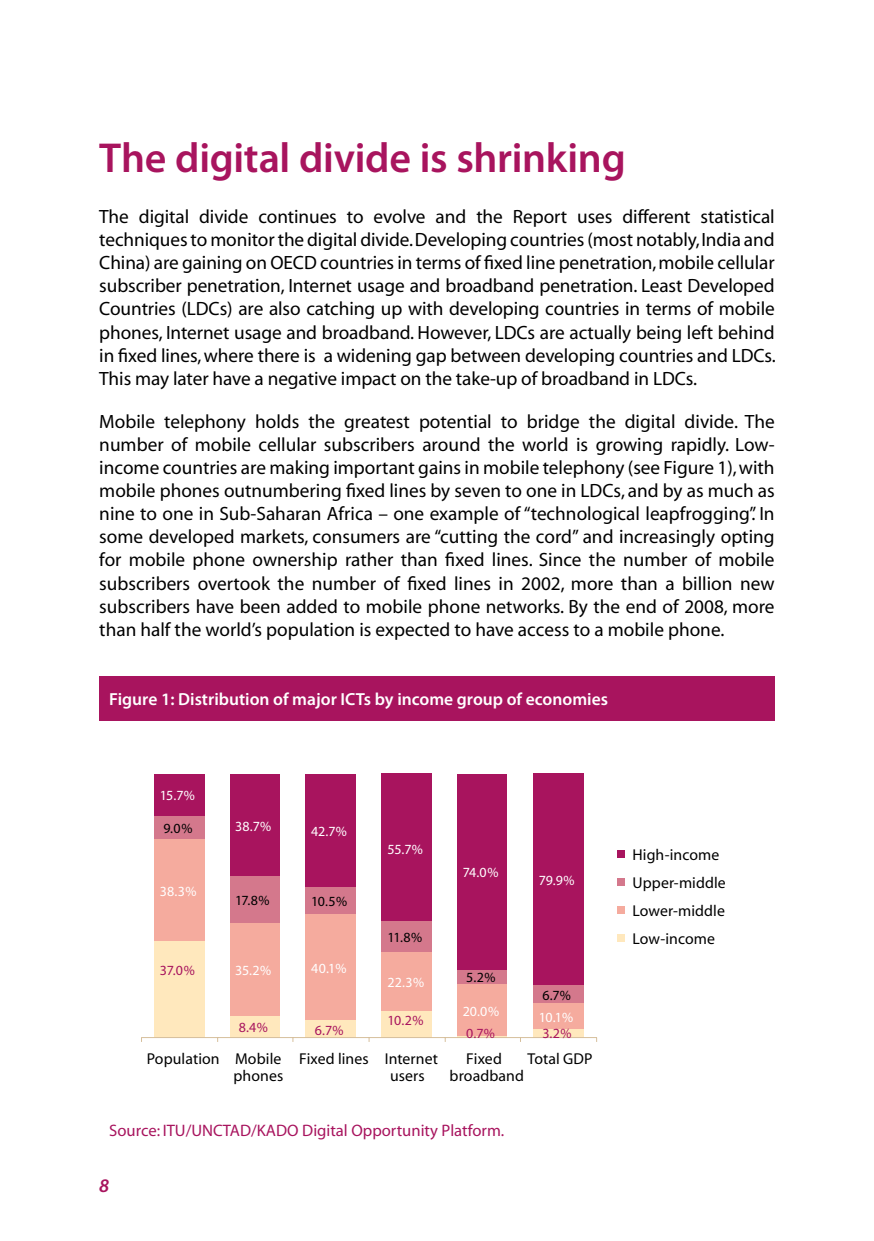
<style>
.page{position:relative;width:874px;height:1241px;background:#fff}
.page>*{position:absolute;margin:0;border:0;box-sizing:border-box;transform-origin:0 0}
.t1{font:600 42px "Myriad Pro";letter-spacing:-.01em;color:#a8145e}
.t2{font:19.25px/23.1px "Myriad";letter-spacing:-.005em;color:#000;text-align:justify}
.t3{font:600 17.5px "Myriad Pro";color:#fff}
.t4{font:16.62px "Myriad";color:#a8145e}
.t5{font:15.75px/17.5px "Myriad";letter-spacing:.005em;color:#000}
.t6{font:14px "Myriad";letter-spacing:-.01em;color:#fff}
.t7{font:14px "Myriad";color:#000}
.t8{font:14px "Myriad";color:#a8145e}
</style>
<div class="page">
<div style="left:154px;top:940px;width:50px;height:97px;background:#ffe8bd"></div>
<div style="left:230px;top:1015px;width:50px;height:22px;background:#ffe8bd"></div>
<div style="left:305px;top:1019px;width:51px;height:18px;background:#ffe8bd"></div>
<div style="left:381px;top:1010px;width:51px;height:27px;background:#ffe8bd"></div>
<hr style="left:457px;top:1035px;width:50px;height:2px;background:#ffe8bd">
<div style="left:532px;top:1028px;width:51px;height:9px;background:#ffe8bd"></div>
<div style="left:154px;top:838px;width:50px;height:102px;background:#f5ab9e"></div>
<div style="left:230px;top:922px;width:50px;height:93px;background:#f5ab9e"></div>
<div style="left:305px;top:913px;width:51px;height:106px;background:#f5ab9e"></div>
<div style="left:381px;top:951px;width:51px;height:59px;background:#f5ab9e"></div>
<div style="left:457px;top:983px;width:50px;height:52px;background:#f5ab9e"></div>
<div style="left:532px;top:1002px;width:51px;height:26px;background:#f5ab9e"></div>
<div style="left:154px;top:815px;width:50px;height:23px;background:#d4788c"></div>
<div style="left:230px;top:875px;width:50px;height:47px;background:#d4788c"></div>
<div style="left:305px;top:886px;width:51px;height:27px;background:#d4788c"></div>
<div style="left:381px;top:920px;width:51px;height:31px;background:#d4788c"></div>
<div style="left:457px;top:969px;width:50px;height:14px;background:#d4788c"></div>
<div style="left:532px;top:984px;width:51px;height:18px;background:#d4788c"></div>
<div style="left:154px;top:773px;width:50px;height:42px;background:#a8145e"></div>
<div style="left:230px;top:773px;width:50px;height:102px;background:#a8145e"></div>
<div style="left:305px;top:773px;width:51px;height:113px;background:#a8145e"></div>
<div style="left:381px;top:773px;width:51px;height:147px;background:#a8145e"></div>
<div style="left:457px;top:773px;width:50px;height:196px;background:#a8145e"></div>
<div style="left:532px;top:773px;width:51px;height:211px;background:#a8145e"></div>
<hr style="left:141px;top:1036px;width:455px;height:1px;background:#d6bf9c">
<div style="left:616px;top:850px;width:8px;height:7px;background:#a8145e"></div>
<div style="left:616px;top:878px;width:8px;height:7px;background:#d4788c"></div>
<div style="left:616px;top:906px;width:8px;height:7px;background:#f5ab9e"></div>
<div style="left:616px;top:934px;width:8px;height:7px;background:#ffe8bd"></div>
<div style="left:99px;top:676px;width:675px;height:45px;background:#a8145e"></div>
<h1 class="t1" style="left:99px;top:131px;width:527px">The digital divide is shrinking</h1>
<p class="t2" style="left:99px;top:206px;width:677px">The digital divide continues to evolve and the Report uses different statistical techniques to monitor the digital divide. Developing countries (most notably, India and China) are gaining on OECD countries in terms of fixed line penetration, mobile cellular subscriber penetration, Internet usage and broadband penetration. Least Developed Countries (LDCs) are also catching up with developing countries in terms of mobile phones, Internet usage and broadband. However, LDCs are actually being left behind in fixed lines, where there is a widening gap between developing countries and LDCs.<br>This may later have a negative impact on the take-up of broadband in LDCs.</p>
<p class="t2" style="left:99px;top:410px;width:676px">Mobile telephony holds the greatest potential to bridge the digital divide. The number of mobile cellular subscribers around the world is growing rapidly. Low&shy;income countries are making important gains in mobile telephony (see Figure 1), with mobile phones outnumbering fixed lines by seven to one in LDCs, and by as much as nine to one in Sub-Saharan Africa – one example of “technological leapfrogging”. In some developed markets, consumers are “cutting the cord” and increasingly opting for mobile phone ownership rather than fixed lines. Since the number of mobile subscribers overtook the number of fixed lines in 2002, more than a billion new subscribers have been added to mobile phone networks. By the end of 2008, more than half the world’s population is expected to have access to a mobile phone.</p>
<p class="t3" style="left:109px;top:688px;width:500px">Figure 1: Distribution of major ICTs by income group of economies</p>
<p class="t6" style="left:160px;top:788px;width:36px">15.7%</p>
<p class="t7" style="left:163px;top:820px;width:31px">9.0%</p>
<p class="t6" style="left:160px;top:884px;width:38px">38.3%</p>
<p class="t8" style="left:160px;top:963px;width:36px">37.0%</p>
<p class="t6" style="left:235px;top:819px;width:37px">38.7%</p>
<p class="t6" style="left:311px;top:824px;width:37px">42.7%</p>
<p class="t7" style="left:235px;top:893px;width:36px">17.8%</p>
<p class="t7" style="left:311px;top:894px;width:37px">10.5%</p>
<p class="t6" style="left:235px;top:963px;width:38px">35.2%</p>
<p class="t6" style="left:311px;top:961px;width:37px">40.1%</p>
<p class="t8" style="left:238px;top:1020px;width:31px">8.4%</p>
<p class="t8" style="left:314px;top:1023px;width:30px">6.7%</p>
<p class="t6" style="left:387px;top:842px;width:37px">55.7%</p>
<p class="t7" style="left:387px;top:930px;width:36px">11.8%</p>
<p class="t6" style="left:387px;top:975px;width:38px">22.3%</p>
<p class="t8" style="left:387px;top:1012px;width:37px">10.2%</p>
<p class="t6" style="left:462px;top:865px;width:37px">74.0%</p>
<p class="t7" style="left:466px;top:970px;width:31px">5.2%</p>
<p class="t6" style="left:462px;top:1003px;width:38px">20.0%</p>
<p class="t6" style="left:538px;top:873px;width:37px">79.9%</p>
<p class="t7" style="left:542px;top:988px;width:30px">6.7%</p>
<p class="t6" style="left:538px;top:1010px;width:36px">10.1%</p>
<p class="t8" style="left:466px;top:1025px;width:30px">0.7%</p>
<p class="t8" style="left:542px;top:1025px;width:31px">3.2%</p>
<p class="t5" style="left:147px;top:1050px;width:138px;text-align:right">Population Mobile phones</p>
<p class="t5" style="left:390px;top:1050px;width:49px;text-indent:-91px">Fixed lines Internet users</p>
<p class="t5" style="left:449px;top:1050px;width:76px;text-align:center">Fixed broadband</p>
<p class="t5" style="left:527px;top:1050px;width:67px">Total GDP</p>
<p class="t4" style="left:109px;top:1122px;width:396px">Source: ITU/UNCTAD/KADO Digital Opportunity Platform.</p>
<p class="t5" style="left:632px;top:841px;width:95px;line-height:28px">High-income<br>Upper-middle<br>Lower-middle<br>Low-income</p>
</div>
